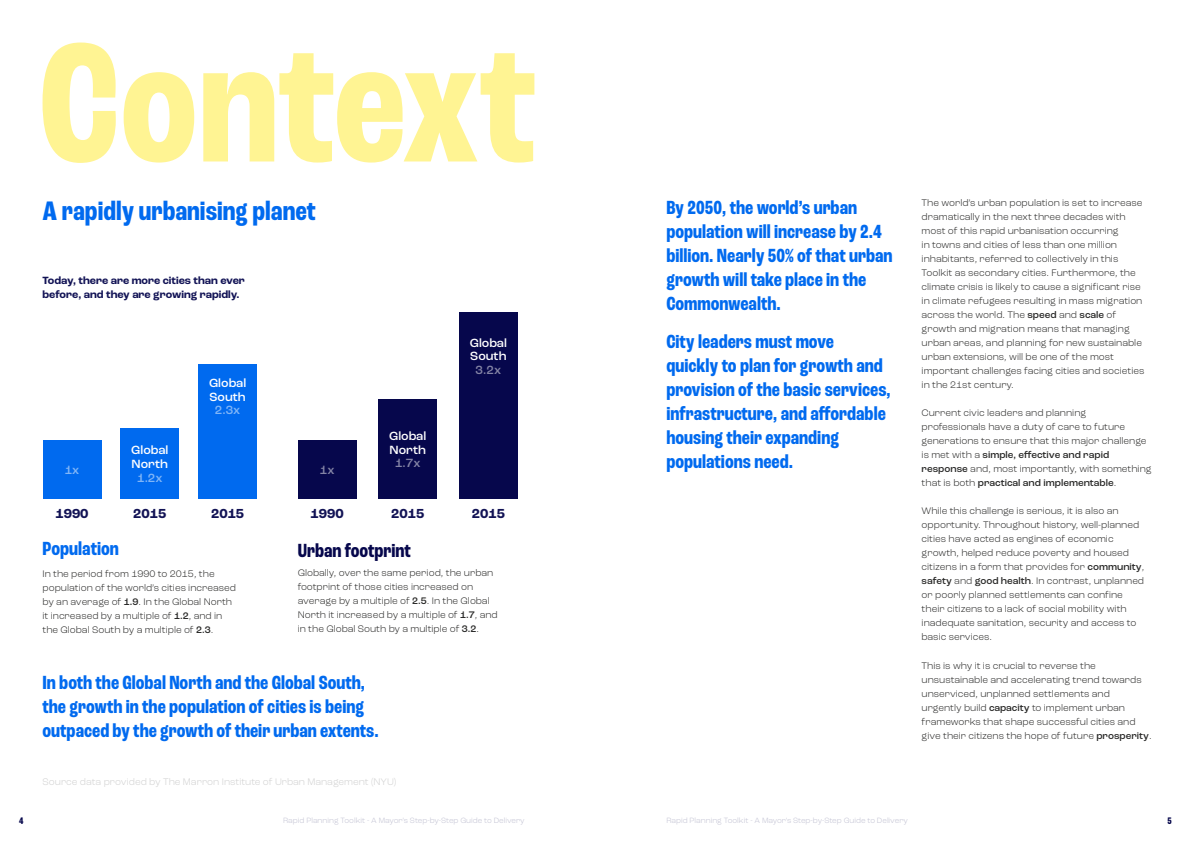
<style>
.page{position:relative;width:1191px;height:842px;background:#fff}
.page>*{position:absolute;margin:0;border:0;box-sizing:border-box;transform-origin:0 0}
.t1{font:700 condensed 28.1px "Roc Grotesk";color:#006aef}
.t2{font:700 condensed 20px/24px "Roc Grotesk";color:#006aef}
.t3{font:700 condensed 20px "Roc Grotesk";color:#06074c}
.t4{font:700 13.8px "Roc Grotesk";color:#121355}
.t5{font:500 12.5px/13.8px "Roc Grotesk";color:#fff}
.t6{font:500 12.5px "Roc Grotesk";color:#80b5f7}
.t7{font:500 12.5px "Roc Grotesk";color:#8383a5}
.t8{font:700 11px/14px "Roc Grotesk";color:#121355}
.t9{font:300 10px/14px "Roc Grotesk";color:#282827}
.t10{font:300 10px "Roc Grotesk";color:#d0d0d0}
.t11{font:700 condensed 10px "Roc Grotesk";color:#06074c}
.t12{font:300 8px "Roc Grotesk";color:#c1c1d2}
.s1{font-weight:500}
</style>
<div class="page">
<svg style="left:43px;top:43px;width:491px;height:120px"></svg>
<div style="left:43px;top:440px;width:58px;height:59px;background:#006aef"></div>
<div style="left:120px;top:429px;width:59px;height:70px;background:#006aef"></div>
<div style="left:298px;top:440px;width:59px;height:59px;background:#06074c"></div>
<div style="left:378px;top:399px;width:59px;height:100px;background:#06074c"></div>
<div style="left:459px;top:399px;width:59px;height:100px;background:#06074c"></div>
<div style="left:459px;top:312px;width:59px;height:88px;background:#06074c"></div>
<div style="left:198px;top:365px;width:59px;height:134px;background:#006aef"></div>
<h1 class="t1" style="left:43px;top:194px;width:275px">A rapidly urbanising planet</h1>
<p class="t8" style="left:43px;top:273px;width:204px">Today, there are more cities than ever before, and they are growing rapidly.</p>
<p class="t5" style="left:209px;top:376px;width:39px">Global<br>South</p>
<p class="t6" style="left:215px;top:403px;width:27px">2.3x</p>
<p class="t5" style="left:131px;top:443px;width:39px">Global<br>North</p>
<p class="t6" style="left:137px;top:470px;width:27px">1.2x</p>
<p class="t6" style="left:65px;top:462px;width:16px">1x</p>
<p class="t7" style="left:320px;top:462px;width:16px">1x</p>
<p class="t5" style="left:389px;top:429px;width:39px">Global<br>North</p>
<p class="t7" style="left:395px;top:456px;width:27px">1.7x</p>
<p class="t5" style="left:470px;top:336px;width:39px">Global<br>South</p>
<p class="t7" style="left:475px;top:362px;width:27px">3.2x</p>
<h3 class="t4" style="left:55px;top:505px;width:35px">1990</h3>
<h3 class="t4" style="left:133px;top:505px;width:35px">2015</h3>
<h3 class="t4" style="left:211px;top:505px;width:35px">2015</h3>
<h3 class="t4" style="left:311px;top:505px;width:35px">1990</h3>
<h3 class="t4" style="left:391px;top:505px;width:35px">2015</h3>
<h3 class="t4" style="left:472px;top:505px;width:35px">2015</h3>
<h2 class="t2" style="left:43px;top:537px;width:78px">Population</h2>
<p class="t9" style="left:43px;top:567px;width:195px">In the period from 1990 to 2015, the population of the world’s cities increased by an average of <span class="s1">1.9</span>. In the Global North it increased by a multiple of <span class="s1">1.2</span>, and in the Global South by a multiple of <span class="s1">2.3</span>.</p>
<p class="t9" style="left:298px;top:566px;width:202px">Globally, over the same period, the urban footprint of those cities increased on average by a multiple of <span class="s1">2.5</span>. In the Global North it increased by a multiple of <span class="s1">1.7</span>, and in the Global South by a multiple of <span class="s1">3.2</span>.</p>
<h2 class="t3" style="left:298px;top:539px;width:115px">Urban footprint</h2>
<h2 class="t2" style="left:43px;top:671px;width:338px">In both the Global North and the Global South, the growth in the population of cities is being outpaced by the growth of their urban extents.</h2>
<p class="t10" style="left:43px;top:776px;width:355px">Source data provided by The Marron Institute of Urban Management (NYU)</p>
<h2 class="t2" style="left:666px;top:195px;width:227px">By 2050, the world’s urban population will increase by 2.4 billion. Nearly 50% of that urban growth will take place in the<br>Commonwealth.</h2>
<h2 class="t2" style="left:666px;top:330px;width:226px">City leaders must move quickly to plan for growth and provision of the basic services, infrastructure, and affordable housing their expanding populations need.</h2>
<p class="t9" style="left:921px;top:196px;width:224px">The world’s urban population is set to increase dramatically in the next three decades with most of this rapid urbanisation occurring<br>in towns and cities of less than one million inhabitants, referred to collectively in this Toolkit as secondary cities. Furthermore, the climate crisis is likely to cause a significant rise in climate refugees resulting in mass migration across the world. The <span class="s1">speed</span> and <span class="s1">scale</span> of growth and migration means that managing urban areas, and planning for new sustainable urban extensions, will be one of the most important challenges facing cities and societies in the 21st century.</p>
<p class="t9" style="left:921px;top:406px;width:232px">Current civic leaders and planning professionals have a duty of care to future generations to ensure that this major challenge is met with a <span class="s1">simple, effective and rapid response</span> and, most importantly, with something that is both <span class="s1">practical and implementable</span>.</p>
<p class="t9" style="left:921px;top:504px;width:224px">While this challenge is serious, it is also an opportunity. Throughout history, well-planned cities have acted as engines of economic growth, helped reduce poverty and housed citizens in a form that provides for <span class="s1">community</span>, <span class="s1">safety</span> and <span class="s1">good health</span>. In contrast, unplanned or poorly planned settlements can confine their citizens to a lack of social mobility with inadequate sanitation, security and access to basic services.</p>
<p class="t9" style="left:921px;top:658px;width:232px">This is why it is crucial to reverse the unsustainable and accelerating trend towards unserviced, unplanned settlements and urgently build <span class="s1">capacity</span> to implement urban frameworks that shape successful cities and give their citizens the hope of future <span class="s1">prosperity</span>.</p>
<p class="t11" style="left:19px;top:814px;width:6px">4</p>
<p class="t12" style="left:283px;top:816px;width:243px">Rapid Planning Toolkit - A Mayor’s Step-by-Step Guide to Delivery</p>
<p class="t12" style="left:666px;top:816px;width:243px">Rapid Planning Toolkit - A Mayor’s Step-by-Step Guide to Delivery</p>
<p class="t11" style="left:1167px;top:814px;width:6px">5</p>
</div>
